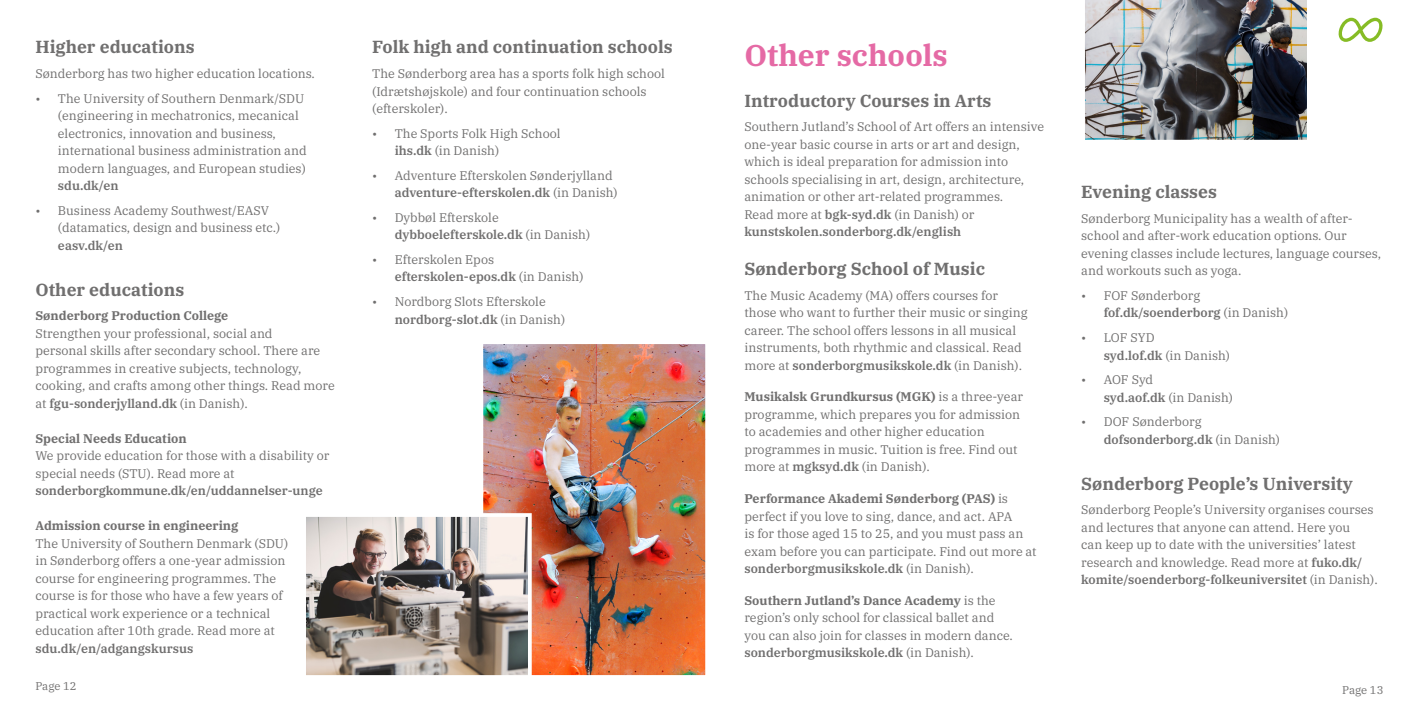
<style>
.page{position:relative;width:1418px;height:709px;background:#fff}
.page>*{position:absolute;margin:0;border:0;box-sizing:border-box;transform-origin:0 0}
.t1{font:700 30px "IBM Plex Serif";color:#e56aa5}
.t2{font:700 17.5px "IBM Plex Serif";color:#706f6f}
.t3{font:12.5px/17.5px "IBM Plex Serif";color:#706f6f}
.t4{font:600 12.5px "IBM Plex Serif";color:#706f6f}
.t5{font:700 12.5px "IBM Plex Serif";color:#706f6f}
.t6{font:11.25px "IBM Plex Serif";letter-spacing:-.005em;color:#706f6f}
.s1{font-weight:600}
.s2{font-weight:700}
</style>
<div class="page">
<svg style="left:1338px;top:18px;width:44px;height:24px"></svg>
<img style="left:484px;top:345px;width:220px;height:329px">
<div style="left:479px;top:340px;width:230px;height:339px;border:4px solid #fff"></div>
<img style="left:307px;top:518px;width:219px;height:156px">
<div style="left:302px;top:513px;width:229px;height:166px;border:4px solid #fff"></div>
<img style="left:1085px;top:0;width:222px;height:140px">
<h2 class="t2" style="left:35px;top:33px;width:161px">Higher educations</h2>
<p class="t3" style="left:35px;top:64px;width:281px">Sønderborg has two higher education locations.</p>
<p class="t3" style="left:58px;top:88px;width:250px;text-indent:-22px">• The University of Southern Denmark/SDU (engineering in mechatronics, mecanical electronics, innovation and business, international business administration and modern languages, and European studies)</p>
<p class="t4" style="left:58px;top:176px;width:62px">sdu.dk/en</p>
<p class="t3" style="left:58px;top:200px;width:224px;text-indent:-22px">• Business Academy Southwest/EASV (datamatics, design and business etc.)</p>
<p class="t4" style="left:58px;top:235px;width:67px">easv.dk/en</p>
<h2 class="t2" style="left:35px;top:275px;width:150px">Other educations</h2>
<p class="t5" style="left:35px;top:306px;width:194px">Sønderborg Production College</p>
<p class="t3" style="left:35px;top:323px;width:301px">Strengthen your professional, social and<br>personal skills after secondary school. There are programmes in creative subjects, technology, cooking, and crafts among other things. Read more at <span class="s1">fgu-sonderjylland.dk</span> (in Danish).</p>
<p class="t5" style="left:35px;top:428px;width:153px">Special Needs Education</p>
<p class="t3" style="left:35px;top:446px;width:295px">We provide education for those with a disability or special needs (STU). Read more at</p>
<p class="t4" style="left:35px;top:481px;width:289px">sonderborgkommune.dk/en/uddannelser-unge</p>
<p class="t5" style="left:35px;top:516px;width:204px">Admission course in engineering</p>
<p class="t3" style="left:35px;top:533px;width:254px">The University of Southern Denmark (SDU) in Sønderborg offers a one-year admission course for engineering programmes. The course is for those who have a few years of practical work experience or a technical education after 10th grade. Read more at</p>
<p class="t4" style="left:35px;top:638px;width:159px">sdu.dk/en/adgangskursus</p>
<p class="t6" style="left:35px;top:677px;width:43px">Page 12</p>
<h2 class="t2" style="left:372px;top:33px;width:302px">Folk high and continuation schools</h2>
<p class="t3" style="left:372px;top:64px;width:294px">The Sønderborg area has a sports folk high school (Idrætshøjskole) and four continuation schools (efterskoler).</p>
<p class="t3" style="left:395px;top:123px;width:167px;text-indent:-22px">• The Sports Folk High School <span class="s1">ihs.dk</span> (in Danish)</p>
<p class="t3" style="left:395px;top:165px;width:224px;text-indent:-22px">• Adventure Efterskolen Sønderjylland <span class="s1">adventure-efterskolen.dk</span> (in Danish)</p>
<p class="t3" style="left:395px;top:207px;width:197px;text-indent:-22px">• Dybbøl Efterskole <span class="s1">dybboelefterskole.dk</span> (in Danish)</p>
<p class="t3" style="left:395px;top:250px;width:190px;text-indent:-22px">• Efterskolen Epos <span class="s1">efterskolen-epos.dk</span> (in Danish)</p>
<p class="t3" style="left:395px;top:292px;width:172px;text-indent:-22px">• Nordborg Slots Efterskole <span class="s1">nordborg-slot.dk</span> (in Danish)</p>
<h1 class="t1" style="left:744px;top:32px;width:205px">Other schools</h1>
<h2 class="t2" style="left:744px;top:86px;width:248px">Introductory Courses in Arts</h2>
<p class="t3" style="left:744px;top:117px;width:301px">Southern Jutland’s School of Art offers an intensive one-year basic course in arts or art and design, which is ideal preparation for admission into schools specialising in art, design, architecture, animation or other art-related programmes.<br>Read more at <span class="s1">bgk-syd.dk</span> (in Danish) or <span class="s1">kunstskolen.sonderborg.dk/english</span></p>
<h2 class="t2" style="left:744px;top:255px;width:242px">Sønderborg School of Music</h2>
<p class="t3" style="left:744px;top:285px;width:284px">The Music Academy (MA) offers courses for those who want to further their music or singing career. The school offers lessons in all musical instruments, both rhythmic and classical. Read more at <span class="s1">sonderborgmusikskole.dk</span> (in Danish).</p>
<p class="t3" style="left:744px;top:387px;width:280px"><span class="s2">Musikalsk Grundkursus (MGK)</span> is a three-year programme, which prepares you for admission to academies and other higher education programmes in music. Tuition is free. Find out more at <span class="s1">mgksyd.dk</span> (in Danish).</p>
<p class="t3" style="left:744px;top:489px;width:294px"><span class="s2">Performance Akademi Sønderborg (PAS)</span> is perfect if you love to sing, dance, and act. APA<br>is for those aged 15 to 25, and you must pass an exam before you can participate. Find out more at <span class="s1">sonderborgmusikskole.dk</span> (in Danish).</p>
<p class="t3" style="left:744px;top:590px;width:270px"><span class="s2">Southern Jutland’s Dance Academy</span> is the region’s only school for classical ballet and you can also join for classes in modern dance. <span class="s1">sonderborgmusikskole.dk</span> (in Danish).</p>
<h2 class="t2" style="left:1081px;top:178px;width:137px">Evening classes</h2>
<p class="t3" style="left:1081px;top:208px;width:301px">Sønderborg Municipality has a wealth of after&shy;school and after-work education options. Our evening classes include lectures, language courses, and workouts such as yoga.</p>
<p class="t3" style="left:1103px;top:286px;width:186px;text-indent:-22px">• FOF Sønderborg <span class="s1">fof.dk/soenderborg</span> (in Danish)</p>
<p class="t3" style="left:1103px;top:328px;width:128px;text-indent:-22px">• LOF SYD<br><span class="s1">syd.lof.dk</span> (in Danish)</p>
<p class="t3" style="left:1103px;top:370px;width:131px;text-indent:-22px">• AOF Syd<br><span class="s1">syd.aof.dk</span> (in Danish)</p>
<p class="t3" style="left:1103px;top:412px;width:178px;text-indent:-22px">• DOF Sønderborg <span class="s1">dofsonderborg.dk</span> (in Danish)</p>
<h2 class="t2" style="left:1081px;top:469px;width:273px">Sønderborg People’s University</h2>
<p class="t3" style="left:1081px;top:500px;width:298px">Sønderborg People’s University organises courses and lectures that anyone can attend. Here you<br>can keep up to date with the universities’ latest research and knowledge. Read more at <span class="s1">fuko.dk/ komite/soenderborg-folkeuniversitet</span> (in Danish).</p>
<p class="t6" style="left:1342px;top:681px;width:43px">Page 13</p>
</div>
